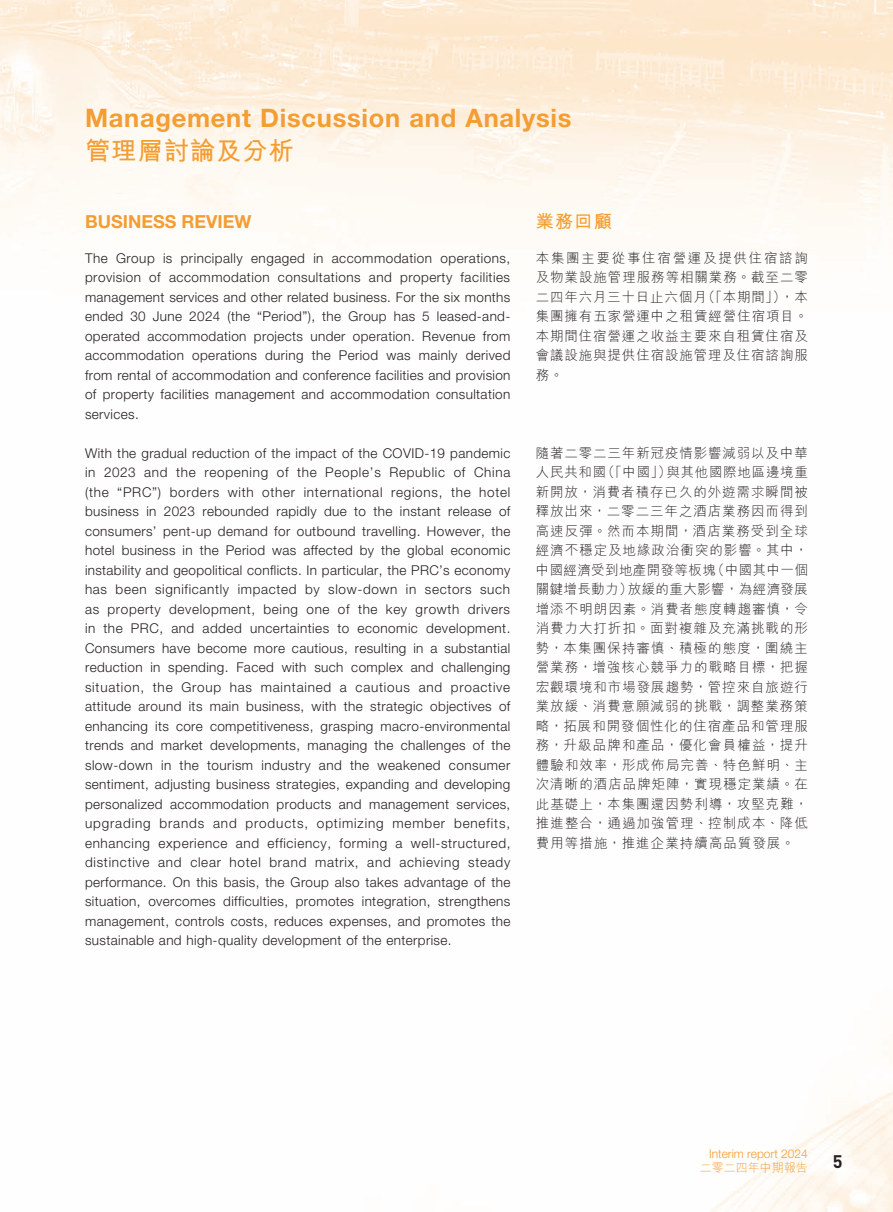
<style>
.page{position:relative;width:893px;height:1212px;background:#fff}
.page>*{position:absolute;margin:0;border:0;box-sizing:border-box;transform-origin:0 0}
.t1{font:700 25.5px "Helvetica Neue LT Std";letter-spacing:.03em;color:#f49d32}
.t2{font:700 25.5px "M Hei HK";letter-spacing:.03em;color:#f49d32}
.t3{font:700 18px "Helvetica Neue LT Std";color:#f49d32}
.t4{font:700 18px "M Hei HK";color:#f49d32}
.t5{font:700 18px "DIN Pro";color:#231f20}
.t6{font:300 13.5px/19.5px "Helvetica Neue LT Std";letter-spacing:.03em;color:#231f20;text-align:justify}
.t7{font:300 13.5px/19.5px "M Hei HK";letter-spacing:.07em;color:#231f20;text-align:justify}
.t8{font:300 12px "Helvetica Neue LT Std";color:#f49d32}
.t9{font:300 12px "M Hei HK";color:#f49d32}
</style>
<div class="page">
<img style="left:0;top:0;width:893px;height:1212px">
<h1 class="t1" style="left:85px;top:102px;width:488px">Management Discussion and Analysis</h1>
<h1 class="t2" style="left:85px;top:132px;width:210px">管理層討論及分析</h1>
<h2 class="t3" style="left:85px;top:210px;width:168px">BUSINESS REVIEW</h2>
<p class="t6" style="left:85px;top:248px;width:427px">The Group is principally engaged in accommodation operations, provision of accommodation consultations and property facilities management services and other related business. For the six months ended 30 June 2024 (the “Period”), the Group has 5 leased-and&shy;operated accommodation projects under operation. Revenue from accommodation operations during the Period was mainly derived from rental of accommodation and conference facilities and provision of property facilities management and accommodation consultation services.</p>
<p class="t6" style="left:85px;top:443px;width:427px">With the gradual reduction of the impact of the COVID-19 pandemic in 2023 and the reopening of the People’s Republic of China (the “PRC”) borders with other international regions, the hotel business in 2023 rebounded rapidly due to the instant release of consumers’ pent-up demand for outbound travelling. However, the hotel business in the Period was affected by the global economic instability and geopolitical conflicts. In particular, the PRC’s economy has been significantly impacted by slow-down in sectors such as property development, being one of the key growth drivers in the PRC, and added uncertainties to economic development.<br>Consumers have become more cautious, resulting in a substantial reduction in spending. Faced with such complex and challenging situation, the Group has maintained a cautious and proactive attitude around its main business, with the strategic objectives of enhancing its core competitiveness, grasping macro-environmental trends and market developments, managing the challenges of the slow-down in the tourism industry and the weakened consumer sentiment, adjusting business strategies, expanding and developing personalized accommodation products and management services, upgrading brands and products, optimizing member benefits, enhancing experience and efficiency, forming a well-structured, distinctive and clear hotel brand matrix, and achieving steady performance. On this basis, the Group also takes advantage of the situation, overcomes difficulties, promotes integration, strengthens management, controls costs, reduces expenses, and promotes the sustainable and high-quality development of the enterprise.</p>
<h2 class="t4" style="left:536px;top:208px;width:78px">業務回顧</h2>
<p class="t7" style="left:536px;top:248px;width:274px">本集團主要從事住宿營運及提供住宿諮詢及物業設施管理服務等相關業務。截至二零二四年六月三十日止六個月（「本期間」），本集團擁有五家營運中之租賃經營住宿項目。本期間住宿營運之收益主要來自租賃住宿及會議設施與提供住宿設施管理及住宿諮詢服務。</p>
<p class="t7" style="left:536px;top:443px;width:274px">隨著二零二三年新冠疫情影響減弱以及中華人民共和國（「中國」）與其他國際地區邊境重新開放，消費者積存已久的外遊需求瞬間被釋放出來，二零二三年之酒店業務因而得到高速反彈。然而本期間，酒店業務受到全球經濟不穩定及地緣政治衝突的影響。其中，中國經濟受到地產開發等板塊（中國其中一個關鍵增長動力）放緩的重大影響，為經濟發展增添不明朗因素。消費者態度轉趨審慎，令消費力大打折扣。面對複雜及充滿挑戰的形勢，本集團保持審慎、積極的態度，圍繞主營業務，增強核心競爭力的戰略目標，把握宏觀環境和市場發展趨勢，管控來自旅遊行業放緩、消費意願減弱的挑戰，調整業務策略，拓展和開發個性化的住宿產品和管理服務，升級品牌和產品，優化會員權益，提升體驗和效率，形成佈局完善、特色鮮明、主次清晰的酒店品牌矩陣，實現穩定業績。在此基礎上，本集團還因勢利導，攻堅克難，推進整合，通過加強管理、控制成本、降低費用等措施，推進企業持續高品質發展。</p>
<p class="t8" style="left:709px;top:1146px;width:100px">Interim report 2024</p>
<p class="t9" style="left:700px;top:1159px;width:109px">二零二四年中期報告</p>
<h2 class="t5" style="left:833px;top:1149px;width:11px">5</h2>
</div>
